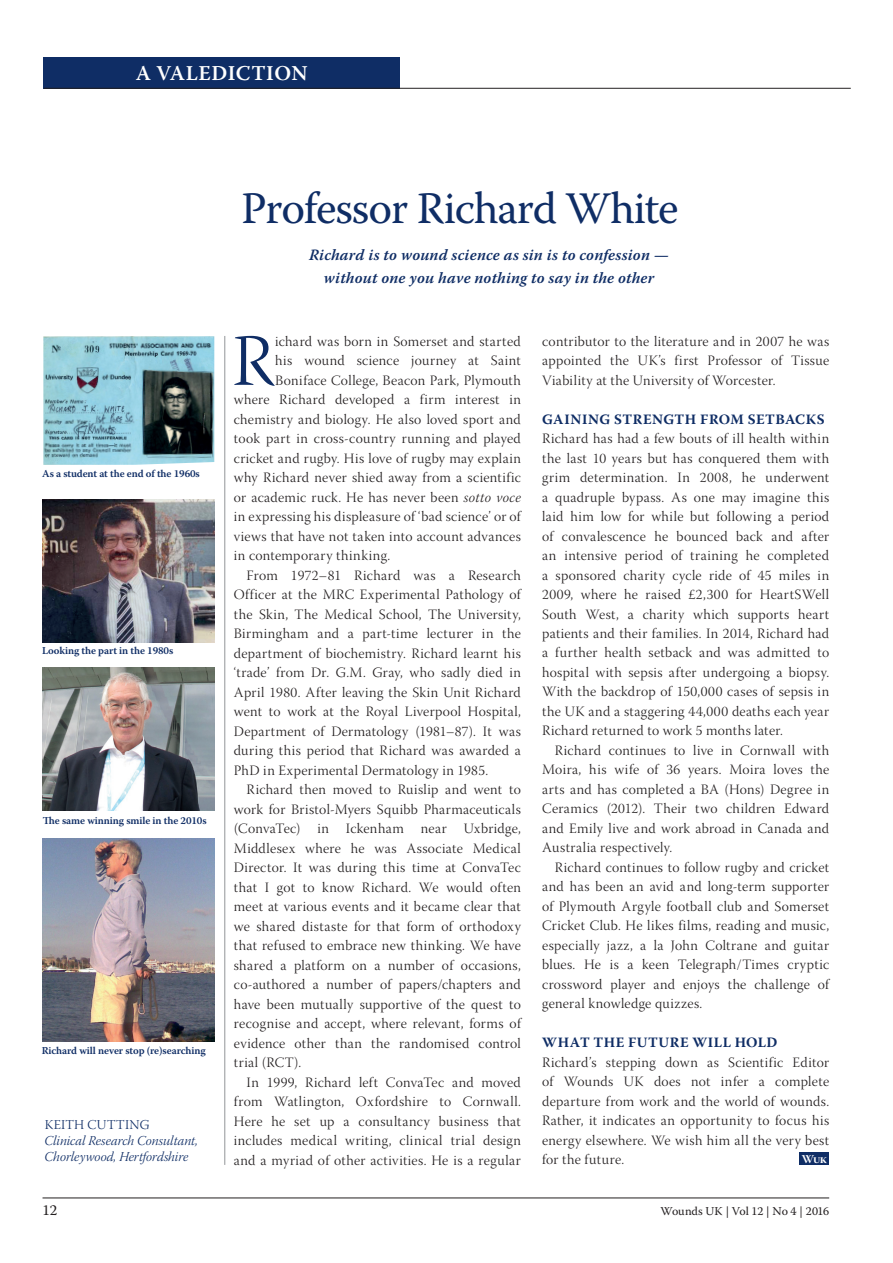
<style>
.page{position:relative;width:893px;height:1263px;background:#fff}
.page>*{position:absolute;margin:0;border:0;box-sizing:border-box;transform-origin:0 0}
.t1{font:73.35px "Warnock Pro Light Subh";color:#0f2d65}
.t2{font:45px "Warnock Pro";letter-spacing:-.025em;color:#0f2d65}
.t3{font:600 21px "Warnock Pro";letter-spacing:.025em;color:#fff}
.t4{font:italic 600 15.75px/22.5px "Warnock Pro";letter-spacing:.01em;color:#0f2d65;text-align:center}
.t5{font:15px "Warnock Pro";color:#231f20}
.t6{font:14.25px/19.5px "Warnock Pro Light Subh";letter-spacing:.025em;color:#231f20;text-align:justify}
.t7{font:700 14.25px "Warnock Pro";letter-spacing:.04em;color:#0f2d65}
.t8{font:13.5px/16.2px "Warnock Pro Light It Subh";color:#0f2d65}
.t9{font:13.5px "Warnock Pro Light Subh";letter-spacing:.02em;color:#0f2d65}
.t10{font:12px "Warnock Pro";letter-spacing:-.005em;color:#231f20}
.t11{font:12px "Warnock Pro Bold Subh";color:#fff}
.t12{font:600 10.5px "Warnock Pro";letter-spacing:-.01em;color:#0f2d65}
.s1{font-family:"Warnock Pro Light It Subh"}
</style>
<div class="page">
<hr style="left:43px;top:1197px;width:786px;height:1px;background:#231f20">
<hr style="left:224px;top:336px;width:1px;height:829px;background:#939598">
<div style="left:43px;top:57px;width:357px;height:31px;background:#0f2d65"></div>
<hr style="left:44px;top:88px;width:807px;height:1px;background:#231f20">
<div style="left:799px;top:1152px;width:30px;height:13px;background:#0f2d65"></div>
<img style="left:43px;top:336px;width:171px;height:129px">
<img style="left:43px;top:500px;width:171px;height:142px">
<img style="left:43px;top:668px;width:171px;height:142px">
<img style="left:43px;top:838px;width:171px;height:203px">
<h3 class="t3" style="left:136px;top:61px;width:173px">A VALEDICTION</h3>
<p class="t12" style="left:42px;top:467px;width:159px">As a student at the end of the 1960s</p>
<p class="t12" style="left:42px;top:644px;width:133px">Looking the part in the 1980s</p>
<p class="t12" style="left:43px;top:814px;width:165px">The same winning smile in the 2010s</p>
<p class="t12" style="left:42px;top:1044px;width:166px">Richard will never stop (re)searching</p>
<p class="t9" style="left:45px;top:1117px;width:106px">KEITH CUTTING</p>
<p class="t8" style="left:45px;top:1134px;width:155px">Clinical Research Consultant,<br>Chorleywood, Hertfordshire</p>
<h2 class="t2" style="left:241px;top:181px;width:439px">Professor Richard White</h2>
<p class="t4" style="left:309px;top:243px;width:361px">Richard is to wound science as sin is to confession — without one you have nothing to say in the other</p>
<h1 class="t1" style="left:232px;top:321px;width:45px">R</h1>
<p class="t6" style="left:275px;top:333px;width:247px">ichard was born in Somerset and started</p>
<p class="t6" style="left:275px;top:353px;width:247px">his wound science journey at Saint</p>
<p class="t6" style="left:275px;top:372px;width:247px">Boniface College, Beacon Park, Plymouth</p>
<p class="t6" style="left:234px;top:391px;width:289px">where Richard developed a firm interest in</p>
<p class="t6" style="left:234px;top:411px;width:289px">chemistry and biology. He also loved sport and</p>
<p class="t6" style="left:234px;top:430px;width:289px">took part in cross-country running and played</p>
<p class="t6" style="left:234px;top:450px;width:289px">cricket and rugby. His love of rugby may explain</p>
<p class="t6" style="left:234px;top:469px;width:289px">why Richard never shied away from a scientific</p>
<p class="t6" style="left:234px;top:489px;width:288px">or academic ruck. He has never been <span class="s1">sotto voce</span></p>
<p class="t6" style="left:234px;top:508px;width:288px">in expressing his displeasure of ‘bad science’ or of</p>
<p class="t6" style="left:234px;top:528px;width:289px">views that have not taken into account advances</p>
<p class="t6" style="left:234px;top:547px;width:158px">in contemporary thinking.</p>
<p class="t6" style="left:247px;top:567px;width:276px">From 1972–81 Richard was a Research</p>
<p class="t6" style="left:234px;top:586px;width:288px">Officer at the MRC Experimental Pathology of</p>
<p class="t6" style="left:234px;top:606px;width:289px">the Skin, The Medical School, The University,</p>
<p class="t6" style="left:234px;top:625px;width:289px">Birmingham and a part-time lecturer in the</p>
<p class="t6" style="left:234px;top:645px;width:289px">department of biochemistry. Richard learnt his</p>
<p class="t6" style="left:234px;top:664px;width:289px">‘trade’ from Dr. G.M. Gray, who sadly died in</p>
<p class="t6" style="left:234px;top:684px;width:289px">April 1980. After leaving the Skin Unit Richard</p>
<p class="t6" style="left:234px;top:703px;width:289px">went to work at the Royal Liverpool Hospital,</p>
<p class="t6" style="left:234px;top:723px;width:288px">Department of Dermatology (1981–87). It was</p>
<p class="t6" style="left:234px;top:742px;width:289px">during this period that Richard was awarded a</p>
<p class="t6" style="left:234px;top:762px;width:256px">PhD in Experimental Dermatology in 1985.</p>
<p class="t6" style="left:247px;top:781px;width:276px">Richard then moved to Ruislip and went to</p>
<p class="t6" style="left:234px;top:801px;width:289px">work for Bristol-Myers Squibb Pharmaceuticals</p>
<p class="t6" style="left:234px;top:820px;width:289px">(ConvaTec) in Ickenham near Uxbridge,</p>
<p class="t6" style="left:234px;top:840px;width:289px">Middlesex where he was Associate Medical</p>
<p class="t6" style="left:234px;top:859px;width:289px">Director. It was during this time at ConvaTec</p>
<p class="t6" style="left:234px;top:879px;width:289px">that I got to know Richard. We would often</p>
<p class="t6" style="left:234px;top:898px;width:289px">meet at various events and it became clear that</p>
<p class="t6" style="left:234px;top:918px;width:289px">we shared distaste for that form of orthodoxy</p>
<p class="t6" style="left:234px;top:937px;width:289px">that refused to embrace new thinking. We have</p>
<p class="t6" style="left:234px;top:957px;width:288px">shared a platform on a number of occasions,</p>
<p class="t6" style="left:234px;top:976px;width:288px">co-authored a number of papers/chapters and</p>
<p class="t6" style="left:234px;top:996px;width:288px">have been mutually supportive of the quest to</p>
<p class="t6" style="left:234px;top:1015px;width:289px">recognise and accept, where relevant, forms of</p>
<p class="t6" style="left:234px;top:1035px;width:289px">evidence other than the randomised control</p>
<p class="t6" style="left:234px;top:1054px;width:69px">trial (RCT).</p>
<p class="t6" style="left:247px;top:1074px;width:276px">In 1999, Richard left ConvaTec and moved</p>
<p class="t6" style="left:234px;top:1093px;width:289px">from Watlington, Oxfordshire to Cornwall.</p>
<p class="t6" style="left:234px;top:1113px;width:288px">Here he set up a consultancy business that</p>
<p class="t6" style="left:234px;top:1132px;width:288px">includes medical writing, clinical trial design</p>
<p class="t6" style="left:234px;top:1152px;width:289px">and a myriad of other activities. He is a regular</p>
<p class="t6" style="left:542px;top:333px;width:289px">contributor to the literature and in 2007 he was appointed the UK’s first Professor of Tissue Viability at the University of Worcester.</p>
<p class="t7" style="left:542px;top:410px;width:284px">GAINING STRENGTH FROM SETBACKS</p>
<p class="t6" style="left:542px;top:430px;width:289px">Richard has had a few bouts of ill health within the last 10 years but has conquered them with grim determination. In 2008, he underwent a quadruple bypass. As one may imagine this laid him low for while but following a period of convalescence he bounced back and after an intensive period of training he completed a sponsored charity cycle ride of 45 miles in 2009, where he raised £2,300 for HeartSWell South West, a charity which supports heart patients and their families. In 2014, Richard had a further health setback and was admitted to hospital with sepsis after undergoing a biopsy.<br>With the backdrop of 150,000 cases of sepsis in the UK and a staggering 44,000 deaths each year Richard returned to work 5 months later.</p>
<p class="t6" style="left:542px;top:742px;width:289px;text-indent:13px">Richard continues to live in Cornwall with Moira, his wife of 36 years. Moira loves the arts and has completed a BA (Hons) Degree in Ceramics (2012). Their two children Edward and Emily live and work abroad in Canada and Australia respectively.</p>
<p class="t6" style="left:542px;top:859px;width:289px;text-indent:13px">Richard continues to follow rugby and cricket and has been an avid and long-term supporter of Plymouth Argyle football club and Somerset Cricket Club. He likes films, reading and music, especially jazz, a la John Coltrane and guitar blues. He is a keen Telegraph/Times cryptic crossword player and enjoys the challenge of general knowledge quizzes.</p>
<p class="t7" style="left:542px;top:1034px;width:237px">WHAT THE FUTURE WILL HOLD</p>
<p class="t6" style="left:542px;top:1054px;width:289px">Richard’s stepping down as Scientific Editor of Wounds UK does not infer a complete departure from work and the world of wounds.<br>Rather, it indicates an opportunity to focus his energy elsewhere. We wish him all the very best for the future.</p>
<p class="t11" style="left:802px;top:1152px;width:26px">Wuk</p>
<p class="t5" style="left:43px;top:1201px;width:16px">12</p>
<p class="t10" style="left:661px;top:1204px;width:170px">Wounds UK | Vol 12 | No 4 | 2016</p>
</div>
